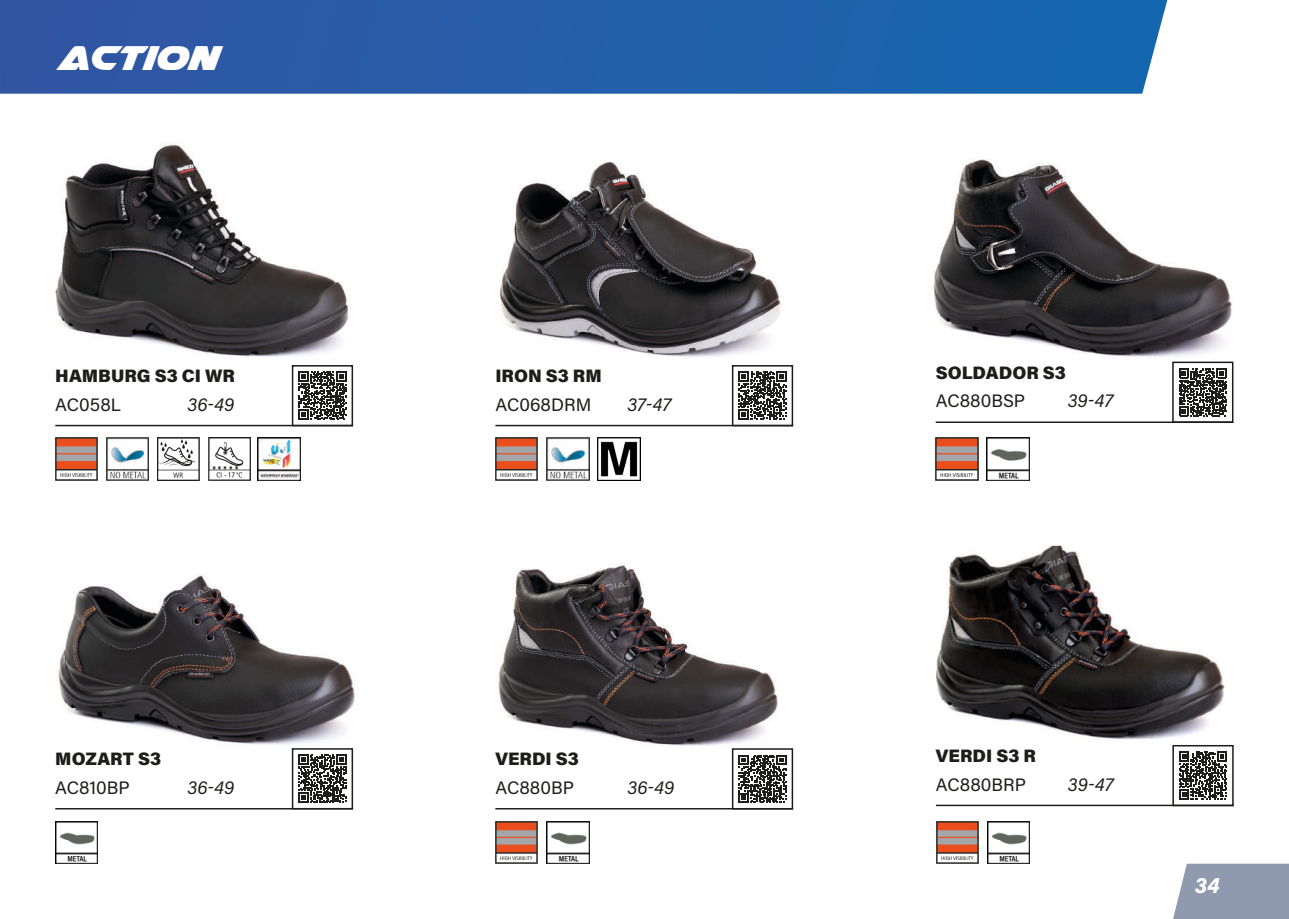
<style>
.page{position:relative;width:1289px;height:919px;background:#fff}
.page>*{position:absolute;margin:0;border:0;box-sizing:border-box;transform-origin:0 0}
.t1{font:700 45px "Airstrike";letter-spacing:.005em;color:#fff}
.t2{font:22.5px "Acumin Variable Concept";color:#fff}
.t3{font:18px/28.5px "Acumin Variable Concept";color:#1d1d1b}
</style>
<div class="page">
<svg style="left:1173px;top:863px;width:115px;height:55px;background:#97a1b3"></svg>
<img style="left:936px;top:545px;width:289px;height:195px">
<hr style="left:935px;top:804px;width:298px;height:2px;background:#1d1d1b">
<img style="left:987px;top:821px;width:42px;height:42px">
<img style="left:936px;top:821px;width:42px;height:42px">
<svg style="left:1179px;top:751px;width:47px;height:48px"></svg>
<div style="left:1172px;top:745px;width:61px;height:61px;border:2px solid #1d1d1b"></div>
<img style="left:498px;top:564px;width:280px;height:182px">
<hr style="left:495px;top:807px;width:298px;height:2px;background:#1d1d1b">
<img style="left:546px;top:821px;width:43px;height:42px">
<img style="left:495px;top:821px;width:43px;height:42px">
<svg style="left:738px;top:755px;width:48px;height:47px"></svg>
<div style="left:732px;top:748px;width:61px;height:61px;border:2px solid #1d1d1b"></div>
<img style="left:55px;top:821px;width:43px;height:42px">
<img style="left:58px;top:575px;width:297px;height:170px">
<hr style="left:55px;top:807px;width:298px;height:2px;background:#1d1d1b">
<svg style="left:298px;top:754px;width:48px;height:48px"></svg>
<div style="left:292px;top:748px;width:61px;height:61px;border:2px solid #1d1d1b"></div>
<svg style="left:0;top:0;width:1167px;height:94px;background:#265faa"></svg>
<img style="left:499px;top:162px;width:282px;height:195px">
<hr style="left:495px;top:425px;width:298px;height:1px;background:#1d1d1b">
<img style="left:495px;top:438px;width:43px;height:42px">
<svg style="left:738px;top:371px;width:48px;height:48px"></svg>
<div style="left:732px;top:365px;width:61px;height:61px;border:2px solid #1d1d1b"></div>
<img style="left:933px;top:159px;width:299px;height:198px">
<hr style="left:935px;top:421px;width:298px;height:2px;background:#1d1d1b">
<img style="left:986px;top:438px;width:43px;height:42px">
<img style="left:935px;top:438px;width:43px;height:42px">
<svg style="left:1179px;top:368px;width:47px;height:48px"></svg>
<div style="left:1172px;top:361px;width:61px;height:62px;border:2px solid #1d1d1b"></div>
<img style="left:546px;top:438px;width:43px;height:42px">
<img style="left:597px;top:438px;width:43px;height:42px">
<img style="left:55px;top:438px;width:43px;height:42px">
<img style="left:55px;top:144px;width:294px;height:213px">
<hr style="left:55px;top:425px;width:298px;height:1px;background:#1d1d1b">
<svg style="left:298px;top:371px;width:48px;height:48px"></svg>
<div style="left:292px;top:365px;width:61px;height:61px;border:2px solid #1d1d1b"></div>
<img style="left:106px;top:438px;width:43px;height:42px">
<img style="left:208px;top:438px;width:43px;height:42px">
<img style="left:157px;top:438px;width:43px;height:42px">
<img style="left:258px;top:438px;width:42px;height:42px">
<h1 class="t1" style="left:55px;top:37px;width:161px">action</h1>
<p class="t3" style="left:55px;top:361px;width:181px">HAMBURG S3 CI WR<br>AC058L</p>
<p class="t3" style="left:187px;top:389px;width:48px">36-49</p>
<p class="t3" style="left:495px;top:361px;width:108px">IRON S3 RM<br>AC068DRM</p>
<p class="t3" style="left:627px;top:389px;width:45px">37-47</p>
<p class="t3" style="left:935px;top:358px;width:132px">SOLDADOR S3<br>AC880BSP</p>
<p class="t3" style="left:1067px;top:386px;width:47px">39-47</p>
<p class="t3" style="left:55px;top:744px;width:107px">MOZART S3<br>AC810BP</p>
<p class="t3" style="left:187px;top:772px;width:48px">36-49</p>
<p class="t3" style="left:495px;top:744px;width:85px">VERDI S3<br>AC880BP</p>
<p class="t3" style="left:627px;top:772px;width:48px">36-49</p>
<p class="t3" style="left:935px;top:740px;width:101px">VERDI S3 R<br>AC880BRP</p>
<p class="t3" style="left:1067px;top:769px;width:47px">39-47</p>
<p class="t2" style="left:1194px;top:869px;width:26px">34</p>
</div>
